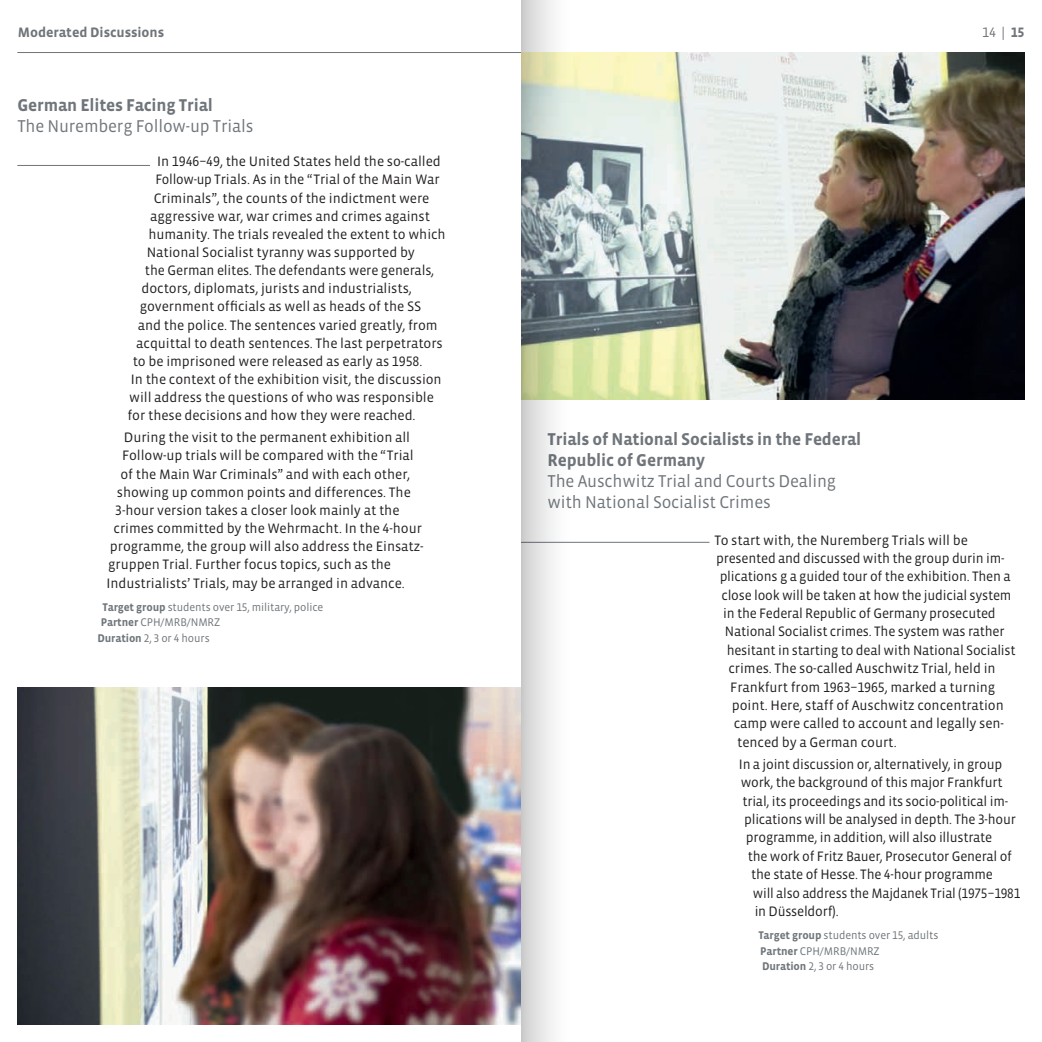
<style>
.page{position:relative;width:1042px;height:1042px;background:#fff}
.page>*{position:absolute;margin:0;border:0;box-sizing:border-box;transform-origin:0 0}
.t1{font:17.5px/21px "Vista Sans OT";letter-spacing:-.01em;color:#6f757a}
.t2{font:700 17.5px/21px "Vista Sans OT";letter-spacing:-.01em;color:#6f757a}
.t3{font:14px "Vista Sans OT";letter-spacing:-.005em;color:#231f20}
.t4{font:14px "Vista Sans OT";letter-spacing:-.005em;color:#231f20;scale:.95 1}
.t5{font:700 14px "Vista Sans OT";letter-spacing:-.005em;color:#6f757a}
.t6{font:14px "Vista Sans OT";color:#6f757a}
.t7{font:11.38px/15.8px "Vista Sans OT";letter-spacing:-.01em;color:#6f757a}
.s1{font-weight:700}
</style>
<div class="page">
<img style="left:18px;top:687px;width:503px;height:337px">
<hr style="left:521px;top:542px;width:188px;height:1px;background:#6f757a">
<img style="left:570px;top:52px;width:454px;height:347px">
<hr style="left:17px;top:52px;width:504px;height:1px;background:#6f757a">
<hr style="left:17px;top:165px;width:133px;height:1px;background:#6f757a">
<svg style="left:521px;top:0;width:49px;height:1042px"></svg>
<p class="t5" style="left:18px;top:25px;width:148px">Moderated Discussions</p>
<p class="t2" style="left:17px;top:95px;width:197px">German Elites Facing Trial</p>
<p class="t1" style="left:17px;top:116px;width:238px">The Nuremberg Follow-up Trials</p>
<p class="t3" style="left:157px;top:154px;width:285px">In 1946–49, the United States held the so-called</p>
<p class="t4" style="left:155px;top:172px;width:301px">Follow-up Trials. As in the “Trial of the Main War</p>
<p class="t3" style="left:154px;top:191px;width:277px">Criminals”, the counts of the indictment were</p>
<p class="t3" style="left:150px;top:209px;width:281px">aggressive war, war crimes and crimes against</p>
<p class="t3" style="left:148px;top:227px;width:299px">humanity. The trials revealed the extent to which</p>
<p class="t3" style="left:147px;top:245px;width:270px">National Socialist tyranny was supported by</p>
<p class="t3" style="left:145px;top:263px;width:291px">the German elites. The defendants were generals,</p>
<p class="t3" style="left:141px;top:281px;width:272px">doctors, diplomats, jurists and industrialists,</p>
<p class="t3" style="left:140px;top:300px;width:283px">government officials as well as heads of the SS</p>
<p class="t3" style="left:138px;top:318px;width:301px">and the police. The sentences varied greatly, from</p>
<p class="t3" style="left:136px;top:336px;width:308px">acquittal to death sentences. The last perpetrators</p>
<p class="t3" style="left:133px;top:354px;width:291px">to be imprisoned were released as early as 1958.</p>
<p class="t3" style="left:131px;top:372px;width:312px">In the context of the exhibition visit, the discussion</p>
<p class="t3" style="left:129px;top:390px;width:306px">will address the questions of who was responsible</p>
<p class="t3" style="left:127px;top:408px;width:290px">for these decisions and how they were reached.</p>
<p class="t3" style="left:124px;top:430px;width:288px">During the visit to the permanent exhibition all</p>
<p class="t3" style="left:122px;top:448px;width:293px">Follow-up trials will be compared with the “Trial</p>
<p class="t3" style="left:120px;top:467px;width:291px">of the Main War Criminals” and with each other,</p>
<p class="t3" style="left:117px;top:485px;width:295px">showing up common points and differences. The</p>
<p class="t3" style="left:115px;top:503px;width:286px">3-hour version takes a closer look mainly at the</p>
<p class="t3" style="left:113px;top:521px;width:310px">crimes committed by the Wehrmacht. In the 4-hour</p>
<p class="t3" style="left:110px;top:539px;width:315px">programme, the group will also address the Einsatz-</p>
<p class="t3" style="left:108px;top:557px;width:284px">gruppen Trial. Further focus topics, such as the</p>
<p class="t3" style="left:106px;top:576px;width:300px">Industrialists’ Trials, may be arranged in advance.</p>
<p class="t7" style="left:103px;top:599px;width:222px"><span class="s1">Target group</span> students over 15, military, police</p>
<p class="t7" style="left:101px;top:615px;width:121px"><span class="s1">Partner</span> CPH/MRB/NMRZ</p>
<p class="t7" style="left:97px;top:631px;width:114px"><span class="s1">Duration</span> 2, 3 or 4 hours</p>
<p class="t6" style="left:982px;top:25px;width:44px">14 | <span class="s1">15</span></p>
<p class="t2" style="left:547px;top:429px;width:315px">Trials of National Socialists in the Federal<br>Republic of Germany</p>
<p class="t1" style="left:547px;top:471px;width:290px">The Auschwitz Trial and Courts Dealing with National Socialist Crimes</p>
<p class="t3" style="left:714px;top:533px;width:255px">To start with, the Nuremberg Trials will be</p>
<p class="t3" style="left:716px;top:551px;width:290px">presented and discussed with the group durin im-</p>
<p class="t3" style="left:719px;top:569px;width:292px">plications g a guided tour of the exhibition. Then a</p>
<p class="t3" style="left:721px;top:588px;width:291px">close look will be taken at how the judicial system</p>
<p class="t3" style="left:723px;top:606px;width:274px">in the Federal Republic of Germany prosecuted</p>
<p class="t3" style="left:725px;top:624px;width:281px">National Socialist crimes. The system was rather</p>
<p class="t3" style="left:727px;top:643px;width:290px">hesitant in starting to deal with National Socialist</p>
<p class="t3" style="left:728px;top:661px;width:269px">crimes. The so-called Auschwitz Trial, held in</p>
<p class="t3" style="left:730px;top:680px;width:267px">Frankfurt from 1963–1965, marked a turning</p>
<p class="t3" style="left:732px;top:698px;width:273px">point. Here, staff of Auschwitz concentration</p>
<p class="t3" style="left:733px;top:716px;width:272px">camp were called to account and legally sen-</p>
<p class="t3" style="left:737px;top:735px;width:161px">tenced by a German court.</p>
<p class="t3" style="left:739px;top:757px;width:265px">In a joint discussion or, alternatively, in group</p>
<p class="t3" style="left:740px;top:775px;width:264px">work, the background of this major Frankfurt</p>
<p class="t3" style="left:742px;top:793px;width:267px">trial, its proceedings and its socio-political im-</p>
<p class="t3" style="left:744px;top:812px;width:273px">plications will be analysed in depth. The 3-hour</p>
<p class="t3" style="left:746px;top:830px;width:248px">programme, in addition, will also illustrate</p>
<p class="t3" style="left:747px;top:849px;width:266px">the work of Fritz Bauer, Prosecutor General of</p>
<p class="t3" style="left:751px;top:867px;width:243px">the state of Hesse. The 4-hour programme</p>
<p class="t4" style="left:753px;top:885px;width:283px">will also address the Majdanek Trial (1975–1981</p>
<p class="t3" style="left:754px;top:904px;width:85px">in Düsseldorf).</p>
<p class="t7" style="left:758px;top:927px;width:181px"><span class="s1">Target group</span> students over 15, adults<br><span class="s1">Partner</span> CPH/MRB/NMRZ<br><span class="s1">Duration</span> 2, 3 or 4 hours</p>
</div>
